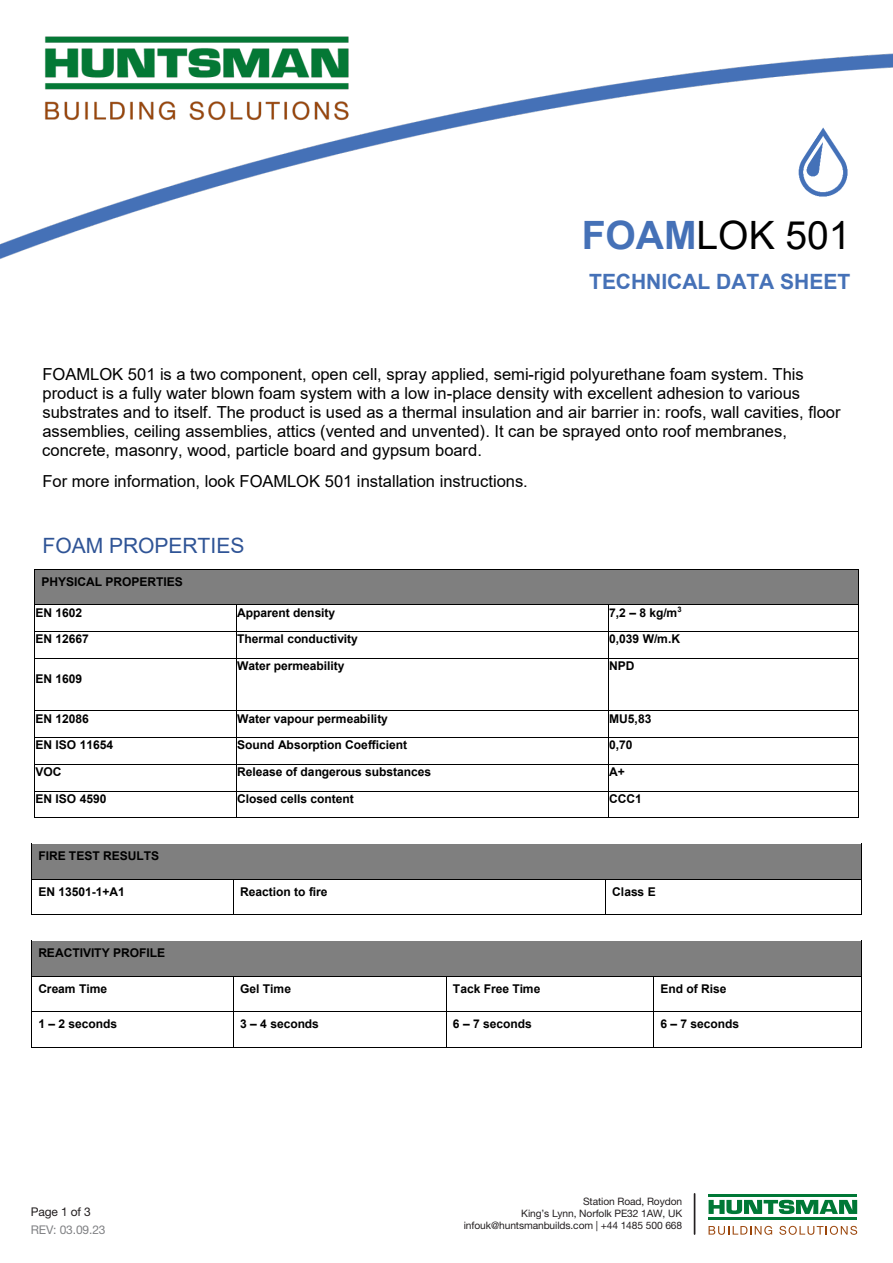
<style>
.page{position:relative;width:893px;height:1263px;background:#fff}
.page>*{position:absolute;margin:0;border:0;box-sizing:border-box;transform-origin:0 0}
.t1{font:39px "Arial";color:#000}
.t2{font:700 21px "Arial";color:#4571b7}
.t3{font:21px "Arial";color:#2f5496}
.t4{font:16.5px/19px "Arial";color:#000}
.t5{font:700 12px "Arial";letter-spacing:-.005em;color:#000}
.t6{font:12px "Helvetica Neue LT Pro";letter-spacing:-.01em;color:#808184}
.t7{font:12px "Helvetica Neue LT Pro";letter-spacing:-.01em;color:#231f20}
.t8{font:10.2px/12.3px "Helvetica Neue LT Pro";letter-spacing:-.01em;color:#231f20;text-align:right}
.s1{font-weight:700;color:#4571b7}
</style>
<div class="page">
<img style="left:0;top:36px;width:893px;height:223px">
<div style="left:41px;top:574px;width:811px;height:26px;background:#7f7f7f"></div>
<hr style="left:35px;top:569px;width:823px;height:1px;background:#000">
<hr style="left:35px;top:570px;width:823px;height:4px;background:#7f7f7f">
<hr style="left:35px;top:600px;width:823px;height:4px;background:#7f7f7f">
<hr style="left:35px;top:574px;width:1px;height:30px;background:#000">
<hr style="left:858px;top:574px;width:1px;height:30px;background:#000">
<hr style="left:36px;top:604px;width:200px;height:1px;background:#000">
<hr style="left:237px;top:604px;width:371px;height:1px;background:#000">
<hr style="left:609px;top:604px;width:249px;height:1px;background:#000">
<hr style="left:35px;top:631px;width:201px;height:1px;background:#000">
<hr style="left:237px;top:631px;width:371px;height:1px;background:#000">
<hr style="left:609px;top:631px;width:249px;height:1px;background:#000">
<svg style="left:34px;top:604px;width:2px;height:55px"></svg>
<hr style="left:35px;top:658px;width:201px;height:1px;background:#000">
<svg style="left:236px;top:604px;width:1px;height:55px"></svg>
<hr style="left:237px;top:658px;width:371px;height:1px;background:#000">
<svg style="left:608px;top:604px;width:1px;height:55px"></svg>
<hr style="left:609px;top:658px;width:249px;height:1px;background:#000">
<svg style="left:858px;top:604px;width:1px;height:55px"></svg>
<hr style="left:34px;top:659px;width:1px;height:51px;background:#000">
<hr style="left:236px;top:659px;width:1px;height:51px;background:#000">
<hr style="left:608px;top:659px;width:1px;height:51px;background:#000">
<hr style="left:858px;top:659px;width:1px;height:51px;background:#000">
<hr style="left:35px;top:710px;width:201px;height:1px;background:#000">
<hr style="left:237px;top:710px;width:371px;height:1px;background:#000">
<hr style="left:609px;top:710px;width:249px;height:1px;background:#000">
<hr style="left:35px;top:737px;width:201px;height:1px;background:#000">
<hr style="left:237px;top:737px;width:371px;height:1px;background:#000">
<hr style="left:609px;top:737px;width:249px;height:1px;background:#000">
<hr style="left:35px;top:764px;width:201px;height:1px;background:#000">
<hr style="left:237px;top:764px;width:371px;height:1px;background:#000">
<hr style="left:609px;top:764px;width:249px;height:1px;background:#000">
<hr style="left:35px;top:790px;width:201px;height:1px;background:#000">
<hr style="left:237px;top:790px;width:371px;height:1px;background:#000">
<hr style="left:609px;top:790px;width:249px;height:1px;background:#000">
<svg style="left:34px;top:710px;width:1px;height:108px"></svg>
<hr style="left:35px;top:817px;width:201px;height:1px;background:#000">
<svg style="left:236px;top:710px;width:1px;height:108px"></svg>
<hr style="left:237px;top:817px;width:371px;height:1px;background:#000">
<svg style="left:608px;top:710px;width:1px;height:108px"></svg>
<hr style="left:609px;top:817px;width:249px;height:1px;background:#000">
<svg style="left:858px;top:710px;width:1px;height:108px"></svg>
<div style="left:38px;top:849px;width:817px;height:26px;background:#7f7f7f"></div>
<div style="left:32px;top:844px;width:829px;height:5px;background:#7f7f7f"></div>
<hr style="left:32px;top:875px;width:829px;height:4px;background:#7f7f7f">
<hr style="left:32px;top:849px;width:1px;height:30px;background:#000">
<hr style="left:861px;top:849px;width:1px;height:30px;background:#000">
<hr style="left:32px;top:879px;width:201px;height:1px;background:#000">
<hr style="left:234px;top:879px;width:371px;height:1px;background:#000">
<hr style="left:606px;top:879px;width:255px;height:1px;background:#000">
<hr style="left:32px;top:884px;width:1px;height:30px;background:#000">
<hr style="left:32px;top:914px;width:201px;height:1px;background:#000">
<hr style="left:233px;top:884px;width:1px;height:30px;background:#000">
<hr style="left:234px;top:914px;width:371px;height:1px;background:#000">
<hr style="left:605px;top:884px;width:1px;height:30px;background:#000">
<hr style="left:606px;top:914px;width:255px;height:1px;background:#000">
<hr style="left:861px;top:884px;width:1px;height:30px;background:#000">
<div style="left:38px;top:946px;width:817px;height:26px;background:#7f7f7f"></div>
<hr style="left:32px;top:941px;width:829px;height:1px;background:#000">
<hr style="left:32px;top:942px;width:829px;height:4px;background:#7f7f7f">
<hr style="left:32px;top:972px;width:829px;height:4px;background:#7f7f7f">
<hr style="left:32px;top:946px;width:1px;height:30px;background:#000">
<hr style="left:861px;top:946px;width:1px;height:30px;background:#000">
<hr style="left:32px;top:976px;width:201px;height:1px;background:#000">
<hr style="left:234px;top:976px;width:212px;height:1px;background:#000">
<hr style="left:447px;top:976px;width:207px;height:1px;background:#000">
<hr style="left:654px;top:976px;width:207px;height:1px;background:#000">
<hr style="left:32px;top:981px;width:1px;height:30px;background:#000">
<hr style="left:233px;top:981px;width:1px;height:30px;background:#000">
<hr style="left:446px;top:981px;width:1px;height:30px;background:#000">
<hr style="left:654px;top:981px;width:1px;height:30px;background:#000">
<hr style="left:861px;top:981px;width:1px;height:30px;background:#000">
<hr style="left:32px;top:1011px;width:201px;height:1px;background:#000">
<hr style="left:234px;top:1011px;width:212px;height:1px;background:#000">
<hr style="left:447px;top:1011px;width:207px;height:1px;background:#000">
<hr style="left:654px;top:1011px;width:207px;height:1px;background:#000">
<hr style="left:32px;top:1016px;width:1px;height:31px;background:#000">
<hr style="left:32px;top:1047px;width:201px;height:1px;background:#000">
<hr style="left:233px;top:1016px;width:1px;height:31px;background:#000">
<hr style="left:234px;top:1047px;width:212px;height:1px;background:#000">
<hr style="left:446px;top:1016px;width:1px;height:31px;background:#000">
<hr style="left:447px;top:1047px;width:207px;height:1px;background:#000">
<hr style="left:654px;top:1016px;width:1px;height:31px;background:#000">
<hr style="left:654px;top:1047px;width:207px;height:1px;background:#000">
<hr style="left:861px;top:1016px;width:1px;height:31px;background:#000">
<img style="left:775px;top:108px;width:75px;height:92px">
<hr style="left:694px;top:1194px;width:1px;height:40px;background:#231f20">
<svg style="left:709px;top:1200px;width:148px;height:14px"></svg>
<hr style="left:709px;top:1194px;width:148px;height:3px;background:#007836">
<hr style="left:709px;top:1217px;width:148px;height:3px;background:#007836">
<svg style="left:709px;top:1226px;width:63px;height:9px"></svg>
<svg style="left:779px;top:1226px;width:78px;height:9px"></svg>
<h1 class="t1" style="left:582px;top:208px;width:270px"><span class="s1">FOAM</span>LOK 501</h1>
<p class="t2" style="left:589px;top:267px;width:263px">TECHNICAL DATA SHEET</p>
<p class="t4" style="left:42px;top:365px;width:800px">FOAMLOK 501 is a two component, open cell, spray applied, semi-rigid polyurethane foam system. This product is a fully water blown foam system with a low in-place density with excellent adhesion to various substrates and to itself. The product is used as a thermal insulation and air barrier in: roofs, wall cavities, floor assemblies, ceiling assemblies, attics (vented and unvented). It can be sprayed onto roof membranes, concrete, masonry, wood, particle board and gypsum board.</p>
<p class="t4" style="left:42px;top:472px;width:487px">For more information, look FOAMLOK 501 installation instructions.</p>
<p class="t3" style="left:42px;top:531px;width:203px">FOAM PROPERTIES</p>
<p class="t5" style="left:41px;top:573px;width:143px">PHYSICAL PROPERTIES</p>
<p class="t5" style="left:35px;top:604px;width:48px">EN 1602</p>
<p class="t5" style="left:237px;top:604px;width:100px">Apparent density</p>
<p class="t5" style="left:609px;top:604px;width:74px">7,2 – 8 kg/m<sup>3</sup></p>
<p class="t5" style="left:35px;top:631px;width:55px">EN 12667</p>
<p class="t5" style="left:237px;top:631px;width:122px">Thermal conductivity</p>
<p class="t5" style="left:609px;top:631px;width:72px">0,039 W/m.K</p>
<p class="t5" style="left:35px;top:670px;width:48px">EN 1609</p>
<p class="t5" style="left:237px;top:657px;width:109px">Water permeability</p>
<p class="t5" style="left:609px;top:657px;width:27px">NPD</p>
<p class="t5" style="left:35px;top:710px;width:55px">EN 12086</p>
<p class="t5" style="left:237px;top:710px;width:152px">Water vapour permeability</p>
<p class="t5" style="left:609px;top:710px;width:44px">MU5,83</p>
<p class="t5" style="left:35px;top:737px;width:79px">EN ISO 11654</p>
<p class="t5" style="left:237px;top:737px;width:172px">Sound Absorption Coefficient</p>
<p class="t5" style="left:609px;top:737px;width:25px">0,70</p>
<p class="t5" style="left:35px;top:763px;width:28px">VOC</p>
<p class="t5" style="left:237px;top:763px;width:196px">Release of dangerous substances</p>
<p class="t5" style="left:609px;top:763px;width:17px">A+</p>
<p class="t5" style="left:35px;top:790px;width:72px">EN ISO 4590</p>
<p class="t5" style="left:237px;top:790px;width:118px">Closed cells content</p>
<p class="t5" style="left:609px;top:790px;width:34px">CCC1</p>
<p class="t5" style="left:38px;top:848px;width:122px">FIRE TEST RESULTS</p>
<p class="t5" style="left:38px;top:883px;width:88px">EN 13501-1+A1</p>
<p class="t5" style="left:240px;top:883px;width:89px">Reaction to fire</p>
<p class="t5" style="left:612px;top:883px;width:45px">Class E</p>
<p class="t5" style="left:38px;top:945px;width:128px">REACTIVITY PROFILE</p>
<p class="t5" style="left:38px;top:980px;width:70px">Cream Time</p>
<p class="t5" style="left:240px;top:980px;width:52px">Gel Time</p>
<p class="t5" style="left:453px;top:980px;width:89px">Tack Free Time</p>
<p class="t5" style="left:660px;top:980px;width:68px">End of Rise</p>
<p class="t5" style="left:38px;top:1015px;width:80px">1 – 2 seconds</p>
<p class="t5" style="left:240px;top:1015px;width:80px">3 – 4 seconds</p>
<p class="t5" style="left:453px;top:1015px;width:80px">6 – 7 seconds</p>
<p class="t5" style="left:660px;top:1015px;width:80px">6 – 7 seconds</p>
<p class="t7" style="left:31px;top:1205px;width:62px">Page 1 of 3</p>
<p class="t6" style="left:31px;top:1222px;width:76px">REV: 03.09.23</p>
<p class="t8" style="left:464px;top:1195px;width:220px">Station Road, Roydon<br>King’s Lynn, Norfolk PE32 1AW, UK infouk@huntsmanbuilds.com | +44 1485 500 668</p>
</div>
